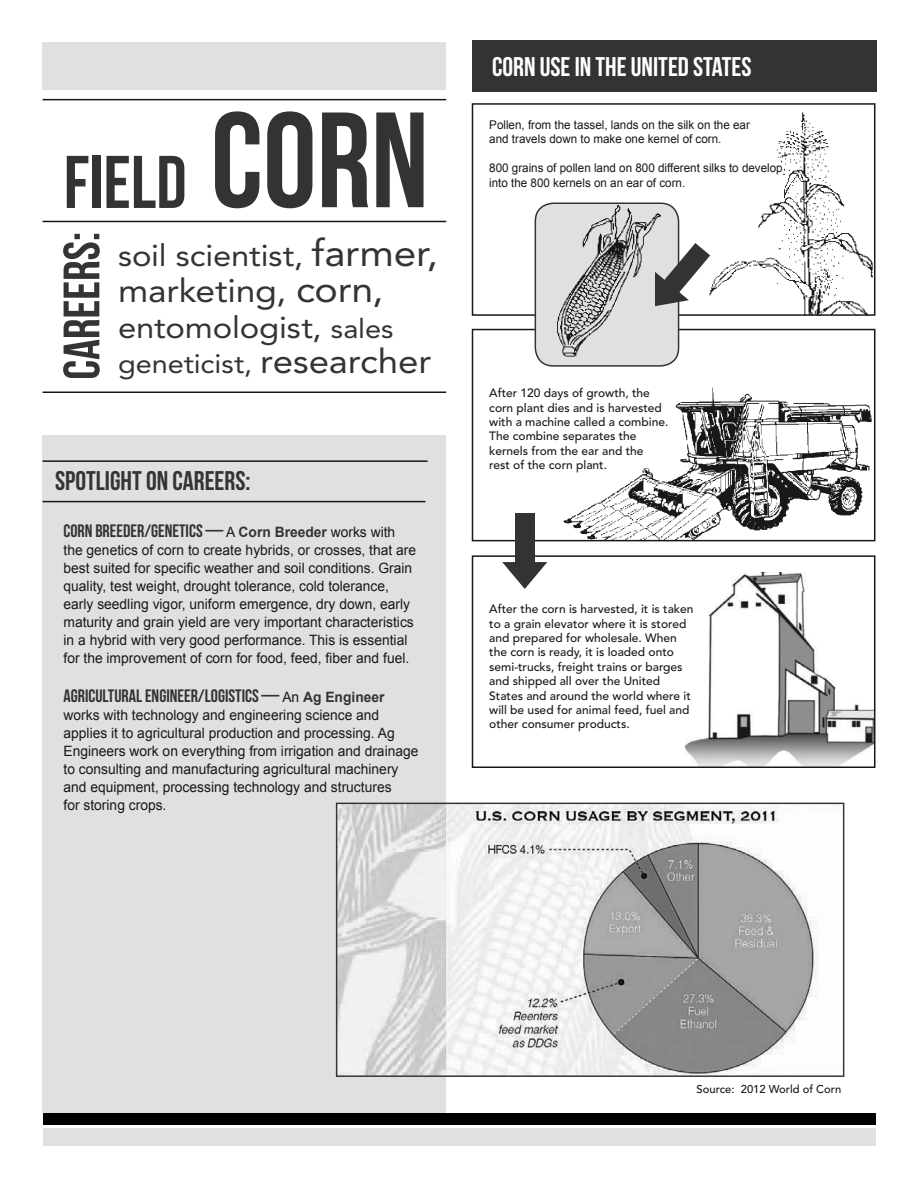
<style>
.page{position:relative;width:918px;height:1188px;background:#fff}
.page>*{position:absolute;margin:0;border:0;box-sizing:border-box;transform-origin:0 0}
.t1{font:135.3px "Bebas Neue";color:#333}
.t2{font:74.4px "Bebas Neue";color:#333}
.t3{font:51.15px "Bebas Neue";color:#343434}
.t4{font:32.7px "Avenir";letter-spacing:-.005em;color:#343434;scale:1.09 1}
.t5{font:30.3px "Avenir";letter-spacing:-.005em;color:#343434;scale:1.09 1}
.HEAD{font:27px "Bebas Neue";color:#fff}
.HEAD-2{font:27px "Bebas Neue";color:#343434}
.t6{font:26.7px "Avenir";letter-spacing:-.005em;color:#343434;scale:1.09 1}
.TIMELINE_HEAD{font:18px "Bebas Neue";color:#333}
.TIMELINE_HEAD-2{font:14.25px/18px "Arial";color:#181818}
.t7{font:500 12px/14.4px "Avenir";color:#181818}
.BODY{font:12px/14.4px "Arial";color:#181818}
.t8{font:500 11.25px "Avenir";color:#181818}
.s1{font-size:37.35px}
.s2{font-size:36.3px}
.s3{font-size:26.7px}
.s4{font-size:33.75px}
.s5{font-family:"Arial";font-size:14.25px;color:#181818}
.s6{font-family:"Arial";font-weight:700;font-size:14.25px}
</style>
<div class="page">
<div style="left:43px;top:435px;width:403px;height:678px;background:#e0e0e0"></div>
<hr style="left:43px;top:221px;width:403px;height:1px;background:#181818">
<hr style="left:43px;top:392px;width:403px;height:1px;background:#181818">
<hr style="left:43px;top:99px;width:403px;height:1px;background:#181818">
<div style="left:43px;top:43px;width:403px;height:47px;background:#e0e0e0"></div>
<div style="left:472px;top:40px;width:405px;height:52px;background:#333"></div>
<hr style="left:43px;top:460px;width:385px;height:2px;background:#181818">
<hr style="left:43px;top:501px;width:383px;height:1px;background:#181818">
<img style="left:710px;top:112px;width:162px;height:201px">
<div style="left:472px;top:103px;width:403px;height:213px;border:2px solid #181818"></div>
<img style="left:563px;top:387px;width:309px;height:151px">
<div style="left:472px;top:329px;width:403px;height:212px;border:2px solid #181818"></div>
<div style="left:535px;top:203px;width:144px;height:163px;background:#e0e0e0;border-radius:18px"></div>
<div style="left:535px;top:202px;width:144px;height:165px;border:2px solid #333;border-radius:18px"></div>
<img style="left:686px;top:573px;width:186px;height:192px">
<div style="left:472px;top:555px;width:403px;height:213px;border:2px solid #181818"></div>
<div style="left:515px;top:513px;width:20px;height:58px;background:#333"></div>
<svg style="left:502px;top:562px;width:45px;height:27px"></svg>
<img style="left:557px;top:205px;width:103px;height:152px">
<svg style="left:655px;top:243px;width:55px;height:63px"></svg>
<img style="left:338px;top:805px;width:480px;height:270px">
<div style="left:336px;top:803px;width:508px;height:274px;border:1px solid #343434"></div>
<div style="left:43px;top:1128px;width:833px;height:17px;background:#e0e0e0"></div>
<div style="left:43px;top:1113px;width:833px;height:11px;background:#000"></div>
<p class="t1" style="left:211px;top:86px;width:219px">CORN</p>
<p class="t5" style="left:118px;top:238px;width:295px">soil scientist, <span class="s1">farmer,</span></p>
<p class="t4" style="left:118px;top:272px;width:245px">marketing, <span class="s2">corn,</span></p>
<p class="t5" style="left:118px;top:309px;width:254px">entomologist, <span class="s3">sales</span></p>
<p class="t2" style="left:64px;top:141px;width:124px">FIELD</p>
<p class="t3" style="left:53px;top:380px;width:149px;rotate:-90deg">CAREERS:</p>
<p class="t6" style="left:118px;top:348px;width:289px">geneticist, <span class="s4">researcher</span></p>
<p class="HEAD-2" style="left:55px;top:466px;width:197px">SPOTLIGHT ON CAREERS:</p>
<p class="TIMELINE_HEAD" style="left:64px;top:520px;width:333px">CORN BREEDER/GENETICS — <span class="s5">A</span> <span class="s6">Corn Breeder</span> <span class="s5">works with</span></p>
<p class="TIMELINE_HEAD-2" style="left:64px;top:541px;width:354px">the genetics of corn to create hybrids, or crosses, that are best suited for specific weather and soil conditions. Grain quality, test weight, drought tolerance, cold tolerance, early seedling vigor, uniform emergence, dry down, early maturity and grain yield are very important characteristics in a hybrid with very good performance. This is essential for the improvement of corn for food, feed, fiber and fuel.</p>
<p class="TIMELINE_HEAD" style="left:64px;top:685px;width:323px">AGRICULTURAL ENGINEER/LOGISTICS — <span class="s5">An</span> <span class="s6">Ag Engineer</span></p>
<p class="TIMELINE_HEAD-2" style="left:64px;top:706px;width:356px">works with technology and engineering science and applies it to agricultural production and processing. Ag Engineers work on everything from irrigation and drainage to consulting and manufacturing agricultural machinery and equipment, processing technology and structures<br>for storing crops.</p>
<p class="HEAD" style="left:492px;top:51px;width:261px">CORN USE IN THE UNITED STATES</p>
<p class="BODY" style="left:489px;top:118px;width:262px">Pollen, from the tassel, lands on the silk on the ear and travels down to make one kernel of corn.</p>
<p class="BODY" style="left:489px;top:161px;width:295px">800 grains of pollen land on 800 different silks to develop into the 800 kernels on an ear of corn.</p>
<p class="t7" style="left:489px;top:386px;width:181px">After 120 days of growth, the corn plant dies and is harvested with a machine called a combine.<br>The combine separates the kernels from the ear and the<br>rest of the corn plant.</p>
<p class="t7" style="left:489px;top:602px;width:206px">After the corn is harvested, it is taken to a grain elevator where it is stored and prepared for wholesale. When the corn is ready, it is loaded onto semi-trucks, freight trains or barges and shipped all over the United States and around the world where it will be used for animal feed, fuel and other consumer products.</p>
<p class="t8" style="left:697px;top:1082px;width:146px">Source: 2012 World of Corn</p>
</div>
